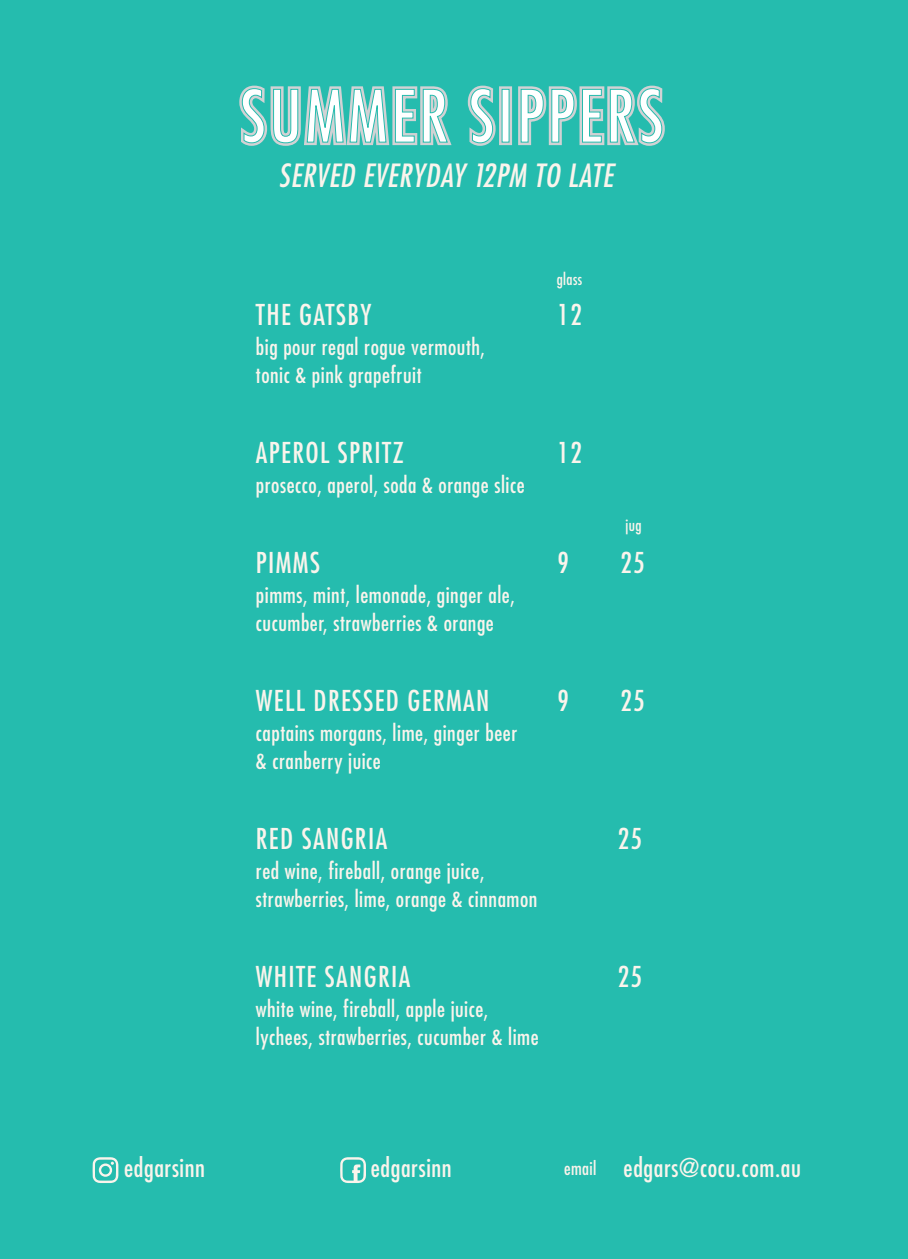
<style>
.page{position:relative;width:908px;height:1259px;background:#fff}
.page>*{position:absolute;margin:0;border:0;box-sizing:border-box;transform-origin:0 0}
.t1{font:condensed 70px "Futura";letter-spacing:.05em;color:#fff}
.t2{font:italic condensed 31.2px "Futura";letter-spacing:.025em;color:#faf4ec}
.t3{font:condensed 28px "Futura";letter-spacing:.05em;color:#faf4ec}
.t4{font:condensed 25.2px "Futura";letter-spacing:.025em;color:#faf4ec}
.t5{font:condensed 22px/28px "Futura";letter-spacing:.025em;color:#faf4ec}
.t6{font:condensed 16px "Futura";letter-spacing:.025em;color:#faf4ec}
.s1{font-size:18.2px}
</style>
<div class="page">
<div style="left:0;top:0;width:907px;height:1259px;background:#25bcae"></div>
<svg style="left:92px;top:1157px;width:26px;height:26px"></svg>
<svg style="left:340px;top:1157px;width:26px;height:26px"></svg>
<div style="left:499px;top:86px;width:13px;height:59px;border:6px solid #d1d2d4"></div>
<svg style="left:239px;top:85px;width:213px;height:61px"></svg>
<svg style="left:467px;top:85px;width:29px;height:61px"></svg>
<svg style="left:518px;top:85px;width:147px;height:61px"></svg>
<h1 class="t1" style="left:241px;top:72px;width:424px">SUMMER SIPPERS</h1>
<h2 class="t2" style="left:278px;top:156px;width:335px">SERVED EVERYDAY 12PM TO LATE</h2>
<p class="t6" style="left:556px;top:269px;width:27px">glass</p>
<p class="t3" style="left:256px;top:297px;width:117px">THE GATSBY</p>
<p class="t3" style="left:557px;top:297px;width:26px">12</p>
<p class="t5" style="left:256px;top:332px;width:230px">big pour regal rogue vermouth, tonic &amp; pink grapefruit</p>
<p class="t3" style="left:256px;top:435px;width:149px">APEROL SPRITZ</p>
<p class="t3" style="left:557px;top:435px;width:26px">12</p>
<p class="t5" style="left:256px;top:470px;width:270px">prosecco, aperol, soda &amp; orange slice</p>
<p class="t6" style="left:625px;top:515px;width:18px">jug</p>
<p class="t3" style="left:256px;top:545px;width:66px">PIMMS</p>
<p class="t3" style="left:557px;top:545px;width:13px">9</p>
<p class="t3" style="left:620px;top:545px;width:26px">25</p>
<p class="t5" style="left:256px;top:580px;width:260px">pimms, mint, lemonade, ginger ale, cucumber, strawberries &amp; orange</p>
<p class="t3" style="left:256px;top:683px;width:235px">WELL DRESSED GERMAN</p>
<p class="t3" style="left:557px;top:683px;width:13px">9</p>
<p class="t3" style="left:620px;top:683px;width:26px">25</p>
<p class="t5" style="left:256px;top:718px;width:263px">captains morgans, lime, ginger beer &amp; cranberry juice</p>
<p class="t3" style="left:256px;top:821px;width:133px">RED SANGRIA</p>
<p class="t3" style="left:617px;top:821px;width:26px">25</p>
<p class="t5" style="left:256px;top:856px;width:283px">red wine, fireball, orange juice, strawberries, lime, orange &amp; cinnamon</p>
<p class="t3" style="left:256px;top:959px;width:156px">WHITE SANGRIA</p>
<p class="t3" style="left:617px;top:959px;width:26px">25</p>
<p class="t5" style="left:256px;top:994px;width:284px">white wine, fireball, apple juice, lychees, strawberries, cucumber &amp; lime</p>
<p class="t4" style="left:124px;top:1152px;width:82px">edgarsinn</p>
<p class="t4" style="left:370px;top:1152px;width:82px">edgarsinn</p>
<p class="t4" style="left:564px;top:1152px;width:238px"><span class="s1">email</span> edgars@cocu.com.au</p>
</div>
